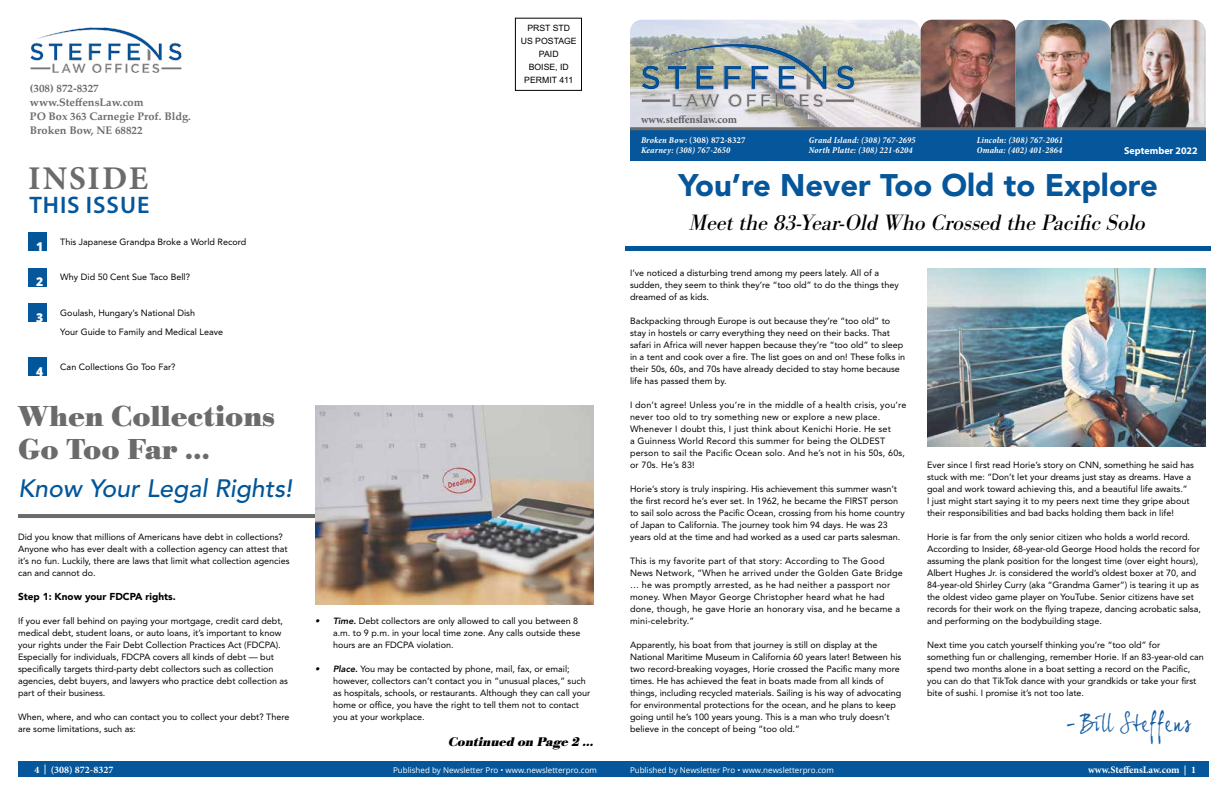
<style>
.page{position:relative;width:1224px;height:792px;background:#fff}
.page>*{position:absolute;margin:0;border:0;box-sizing:border-box;transform-origin:0 0}
.t1{font:700 33.2px "Minion Pro";letter-spacing:.06em;color:#6b6b6b}
.t2{font:900 31px "Avenir LT Std";color:#05569a}
.t3{font:700 30px/33px "Bodoni URW";color:#6b6b6b}
.t4{font:italic 500 25px "Avenir LT Std";color:#01569a}
.t5{font:600 24px "Myriad Pro";letter-spacing:.04em;color:#05569a}
.t6{font:italic 23px "Bodoni URW";color:#000}
.t7{font:22.3px "Joe Hand 2";color:#165ca2}
.t8{font:italic 700 13px "Bodoni URW";color:#000}
.t9{font:800 12.1px "Open Sans";color:#fff}
.t10{font:700 11px/14px "Palatino";color:#6b6b6b}
.t11{font:700 11px "Minion Pro";letter-spacing:-.005em;color:#5e5f62}
.t12{font:700 10px "Minion Pro";color:#fff}
.t13{font:900 10px "Avenir LT Std";color:#000}
.t14{font:700 10px "Myriad Pro";color:#fff}
.t15{font:9px/12px "Avenir LT Std";color:#000}
.t16{font:9px/12px "Avenir LT Std";letter-spacing:.02em;color:#000}
.t17{font:italic 700 condensed 9px/10.8px "Minion Pro";letter-spacing:.02em;color:#fff}
.t18{font:8.7px/13.1px "Arial";color:#000;text-align:center}
.t19{font:8px "Open Sans";color:#fff}
.s1{font-weight:800;font-style:italic}
.s2{font-style:normal;font-stretch:normal}
</style>
<div class="page">
<div style="left:625px;top:246px;width:586px;height:5px;background:#01569a"></div>
<img style="left:920px;top:20px;width:286px;height:107px">
<img style="left:630px;top:20px;width:290px;height:107px">
<img style="left:642px;top:44px;width:212px;height:63px">
<div style="left:630px;top:129px;width:576px;height:32px;background:#05569a"></div>
<hr style="left:630px;top:127px;width:576px;height:3px;background:#6b6b6b">
<img style="left:30px;top:28px;width:152px;height:45px">
<div style="left:612px;top:762px;width:597px;height:15px;background:#05569a"></div>
<div style="left:18px;top:762px;width:594px;height:15px;background:#05569a"></div>
<div style="left:28px;top:232px;width:19px;height:19px;background:#01569a"></div>
<div style="left:28px;top:268px;width:19px;height:18px;background:#05569a"></div>
<div style="left:28px;top:303px;width:19px;height:19px;background:#05569a"></div>
<div style="left:28px;top:357px;width:19px;height:19px;background:#01569a"></div>
<img style="left:927px;top:269px;width:279px;height:177px">
<hr style="left:18px;top:514px;width:576px;height:4px;background:#6b6b6b">
<img style="left:315px;top:405px;width:279px;height:200px">
<div style="left:515px;top:18px;width:67px;height:73px;border:1px solid #000"></div>
<p class="t10" style="left:30px;top:81px;width:163px">(308) 872-8327 www.SteffensLaw.com<br>PO Box 363 Carnegie Prof. Bldg.<br>Broken Bow, NE 68822</p>
<h1 class="t1" style="left:28px;top:155px;width:121px">INSIDE</h1>
<h3 class="t5" style="left:29px;top:189px;width:121px">THIS ISSUE</h3>
<h3 class="t9" style="left:36px;top:237px;width:9px">1</h3>
<h3 class="t9" style="left:36px;top:273px;width:9px">2</h3>
<h3 class="t9" style="left:36px;top:308px;width:9px">3</h3>
<h3 class="t9" style="left:36px;top:362px;width:9px">4</h3>
<p class="t15" style="left:60px;top:236px;width:187px">This Japanese Grandpa Broke a World Record</p>
<p class="t15" style="left:60px;top:271px;width:131px">Why Did 50 Cent Sue Taco Bell?</p>
<p class="t15" style="left:60px;top:303px;width:164px;line-height:19px">Goulash, Hungary’s National Dish<br>Your Guide to Family and Medical Leave</p>
<p class="t15" style="left:60px;top:361px;width:117px">Can Collections Go Too Far?</p>
<h3 class="t3" style="left:18px;top:401px;width:259px">When Collections<br>Go Too Far …</h3>
<h3 class="t4" style="left:18px;top:474px;width:276px">Know Your Legal Rights!</h3>
<p class="t15" style="left:18px;top:531px;width:273px">Did you know that millions of Americans have debt in collections?<br>Anyone who has ever dealt with a collection agency can attest that it’s no fun. Luckily, there are laws that limit what collection agencies can and cannot do.</p>
<p class="t13" style="left:18px;top:590px;width:159px">Step 1: Know your FDCPA rights.</p>
<p class="t15" style="left:18px;top:615px;width:272px">If you ever fall behind on paying your mortgage, credit card debt, medical debt, student loans, or auto loans, it’s important to know your rights under the Fair Debt Collection Practices Act (FDCPA).<br>Especially for individuals, FDCPA covers all kinds of debt — but specifically targets third-party debt collectors such as collection agencies, debt buyers, and lawyers who practice debt collection as part of their business.</p>
<p class="t15" style="left:18px;top:711px;width:273px">When, where, and who can contact you to collect your debt? There are some limitations, such as:</p>
<p class="t18" style="left:521px;top:21px;width:57px">PRST STD<br>US POSTAGE<br>PAID<br>BOISE, ID<br>PERMIT 411</p>
<p class="t15" style="left:333px;top:615px;width:249px;text-indent:-18px"><span class="s1">• Time.</span> Debt collectors are only allowed to call you between 8 a.m. to 9 p.m. in your local time zone. Any calls outside these hours are an FDCPA violation.</p>
<p class="t15" style="left:333px;top:663px;width:259px;text-indent:-18px"><span class="s1">• Place.</span> You may be contacted by phone, mail, fax, or email; however, collectors can’t contact you in “unusual places,” such as hospitals, schools, or restaurants. Although they can call your home or office, you have the right to tell them not to contact you at your workplace.</p>
<h3 class="t8" style="left:449px;top:735px;width:147px">Continued on Page 2 ...</h3>
<p class="t11" style="left:641px;top:111px;width:98px">www.steffenslaw.com</p>
<p class="t17" style="left:641px;top:134px;width:106px">Broken Bow: <span class="s2">(308) 872-8327<br></span>Kearney: (308) 767-2650</p>
<p class="t17" style="left:809px;top:134px;width:108px">Grand Island: (308) 767-2695<br>North Platte: (308) 221-6204</p>
<p class="t17" style="left:977px;top:134px;width:88px">Lincoln: (308) 767-2061<br>Omaha: (402) 401-2864</p>
<p class="t14" style="left:1124px;top:144px;width:75px">September 2022</p>
<h2 class="t2" style="left:679px;top:166px;width:481px">You’re Never Too Old to Explore</h2>
<h3 class="t6" style="left:690px;top:209px;width:458px">Meet the 83-Year-Old Who Crossed the Pacific Solo</h3>
<p class="t15" style="left:630px;top:267px;width:270px">I’ve noticed a disturbing trend among my peers lately. All of a sudden, they seem to think they’re “too old” to do the things they dreamed of as kids.</p>
<p class="t15" style="left:630px;top:315px;width:277px">Backpacking through Europe is out because they’re “too old” to stay in hostels or carry everything they need on their backs. That safari in Africa will never happen because they’re “too old” to sleep in a tent and cook over a fire. The list goes on and on! These folks in their 50s, 60s, and 70s have already decided to stay home because life has passed them by.</p>
<p class="t16" style="left:630px;top:399px;width:278px">I don’t agree! Unless you’re in the middle of a health crisis, you’re never too old to try something new or explore a new place.<br>Whenever I doubt this, I just think about Kenichi Horie. He set<br>a Guinness World Record this summer for being the OLDEST person to sail the Pacific Ocean solo. And he’s not in his 50s, 60s, or 70s. He’s 83!</p>
<p class="t15" style="left:630px;top:483px;width:276px">Horie’s story is truly inspiring. His achievement this summer wasn’t the first record he’s ever set. In 1962, he became the FIRST person to sail solo across the Pacific Ocean, crossing from his home country of Japan to California. The journey took him 94 days. He was 23 years old at the time and had worked as a used car parts salesman.</p>
<p class="t16" style="left:630px;top:555px;width:274px">This is my favorite part of that story: According to The Good News Network, “When he arrived under the Golden Gate Bridge … he was promptly arrested, as he had neither a passport nor money. When Mayor George Christopher heard what he had done, though, he gave Horie an honorary visa, and he became a mini-celebrity.”</p>
<p class="t15" style="left:630px;top:639px;width:273px">Apparently, his boat from that journey is still on display at the National Maritime Museum in California 60 years later! Between his two record-breaking voyages, Horie crossed the Pacific many more times. He has achieved the feat in boats made from all kinds of things, including recycled materials. Sailing is his way of advocating for environmental protections for the ocean, and he plans to keep going until he’s 100 years young. This is a man who truly doesn’t believe in the concept of being “too old.”</p>
<p class="t15" style="left:927px;top:459px;width:268px">Ever since I first read Horie’s story on CNN, something he said has stuck with me: “Don’t let your dreams just stay as dreams. Have a goal and work toward achieving this, and a beautiful life awaits.”<br>I just might start saying it to my peers next time they gripe about their responsibilities and bad backs holding them back in life!</p>
<p class="t15" style="left:927px;top:531px;width:276px">Horie is far from the only senior citizen who holds a world record.<br>According to Insider, 68-year-old George Hood holds the record for assuming the plank position for the longest time (over eight hours), Albert Hughes Jr. is considered the world’s oldest boxer at 70, and 84-year-old Shirley Curry (aka “Grandma Gamer”) is tearing it up as the oldest video game player on YouTube. Senior citizens have set records for their work on the flying trapeze, dancing acrobatic salsa, and performing on the bodybuilding stage.</p>
<p class="t15" style="left:927px;top:639px;width:278px">Next time you catch yourself thinking you’re “too old” for something fun or challenging, remember Horie. If an 83-year-old can spend two months alone in a boat setting a record on the Pacific, you can do that TikTok dance with your grandkids or take your first bite of sushi. I promise it’s not too late.</p>
<h3 class="t7" style="left:1064px;top:710px;width:129px">–Bill Steffens</h3>
<p class="t12" style="left:34px;top:763px;width:81px">4 | (308) 872-8327</p>
<p class="t19" style="left:393px;top:764px;width:205px">Published by Newsletter Pro • www.newsletterpro.com</p>
<p class="t19" style="left:630px;top:764px;width:205px">Published by Newsletter Pro • www.newsletterpro.com</p>
<p class="t12" style="left:1088px;top:763px;width:109px">www.SteffensLaw.com | 1</p>
</div>
